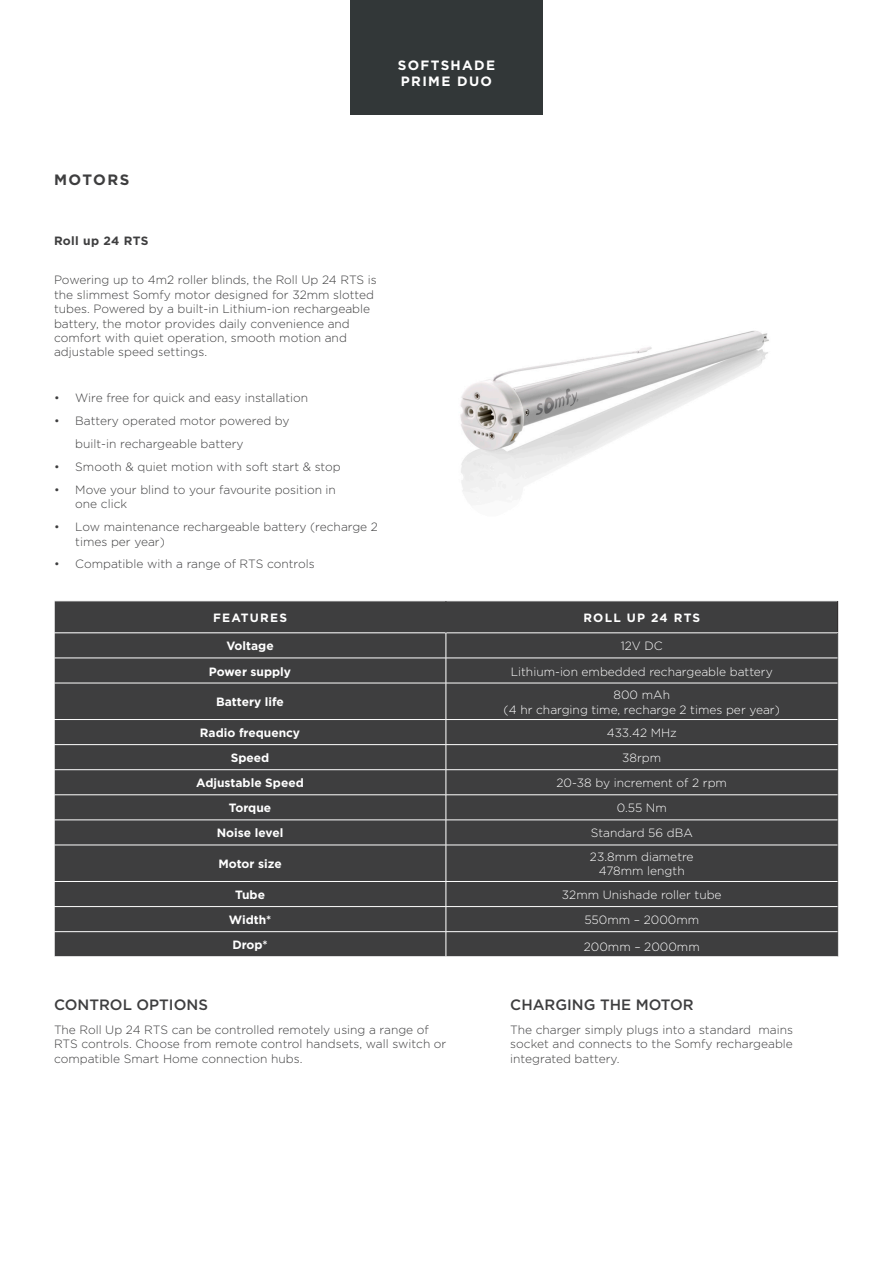
<style>
.page{position:relative;width:893px;height:1263px;background:#fff}
.page>*{position:absolute;margin:0;border:0;box-sizing:border-box;transform-origin:0 0}
.t1{font:500 15px "Gotham HTF";color:#3e3e3f}
.t2{font:700 15px "Gotham HTF";letter-spacing:.1em;color:#3e3e3f}
.t3{font:700 13.5px/16.2px "Gotham HTF";letter-spacing:.1em;color:#fff}
.t4{font:300 12px/14.4px "Gotham HTF";color:#3e3e3f}
.t5{font:300 12px "Gotham HTF";color:#fff}
.t6{font:700 12px "Gotham HTF";color:#fff}
.t7{font:700 12px "Gotham HTF";letter-spacing:.1em;color:#fff}
.t8{font:700 12px "Gotham HTF";letter-spacing:.03em;color:#3e3e3f}
</style>
<div class="page">
<img style="left:460px;top:330px;width:309px;height:169px">
<div style="left:55px;top:602px;width:782px;height:354px;background:#3e3e3f"></div>
<div style="left:55px;top:634px;width:391px;height:322px;background:#3e3e3f"></div>
<hr style="left:54px;top:658px;width:392px;height:1px;background:#fff">
<svg style="left:54px;top:634px;width:1px;height:49px"></svg>
<hr style="left:54px;top:683px;width:392px;height:1px;background:#fff">
<hr style="left:54px;top:719px;width:392px;height:1px;background:#fff">
<hr style="left:54px;top:744px;width:392px;height:1px;background:#fff">
<hr style="left:54px;top:769px;width:392px;height:1px;background:#fff">
<hr style="left:54px;top:794px;width:392px;height:1px;background:#fff">
<hr style="left:54px;top:820px;width:392px;height:1px;background:#fff">
<svg style="left:54px;top:720px;width:1px;height:125px"></svg>
<hr style="left:54px;top:845px;width:392px;height:1px;background:#fff">
<hr style="left:54px;top:881px;width:392px;height:1px;background:#fff">
<hr style="left:54px;top:906px;width:392px;height:1px;background:#fff">
<hr style="left:54px;top:931px;width:392px;height:1px;background:#fff">
<svg style="left:54px;top:882px;width:1px;height:74px"></svg>
<hr style="left:837px;top:601px;width:1px;height:32px;background:#231f20">
<hr style="left:54px;top:633px;width:392px;height:1px;background:#fff">
<svg style="left:446px;top:634px;width:1px;height:49px"></svg>
<hr style="left:446px;top:683px;width:1px;height:36px;background:#fff">
<svg style="left:446px;top:720px;width:1px;height:125px"></svg>
<hr style="left:446px;top:845px;width:1px;height:36px;background:#fff">
<svg style="left:446px;top:882px;width:1px;height:74px"></svg>
<hr style="left:446px;top:633px;width:392px;height:1px;background:#fff">
<svg style="left:837px;top:633px;width:1px;height:50px"></svg>
<hr style="left:837px;top:683px;width:1px;height:36px;background:#3e3e3f">
<svg style="left:837px;top:719px;width:1px;height:126px"></svg>
<hr style="left:837px;top:845px;width:1px;height:36px;background:#3e3e3f">
<svg style="left:837px;top:881px;width:1px;height:75px"></svg>
<hr style="left:446px;top:658px;width:391px;height:1px;background:#fff">
<hr style="left:446px;top:683px;width:391px;height:1px;background:#fff">
<hr style="left:446px;top:719px;width:391px;height:1px;background:#fff">
<hr style="left:446px;top:744px;width:391px;height:1px;background:#fff">
<hr style="left:446px;top:769px;width:391px;height:1px;background:#fff">
<hr style="left:446px;top:794px;width:391px;height:1px;background:#fff">
<hr style="left:446px;top:820px;width:391px;height:1px;background:#fff">
<hr style="left:446px;top:845px;width:391px;height:1px;background:#fff">
<hr style="left:446px;top:881px;width:391px;height:1px;background:#fff">
<hr style="left:446px;top:906px;width:391px;height:1px;background:#fff">
<hr style="left:446px;top:931px;width:391px;height:1px;background:#fff">
<hr style="left:446px;top:601px;width:1px;height:32px;background:#3e3e3f">
<div style="left:350px;top:0;width:193px;height:115px;background:#323738"></div>
<p class="t3" style="left:398px;top:57px;width:99px">SOFTSHADE<br>PRIME DUO</p>
<p class="t2" style="left:54px;top:171px;width:77px">MOTORS</p>
<p class="t8" style="left:54px;top:234px;width:96px">Roll up 24 RTS</p>
<p class="t4" style="left:54px;top:273px;width:324px">Powering up to 4m2 roller blinds, the Roll Up 24 RTS is the slimmest Somfy motor designed for 32mm slotted tubes. Powered by a built-in Lithium-ion rechargeable battery, the motor provides daily convenience and comfort with quiet operation, smooth motion and adjustable speed settings.</p>
<p class="t4" style="left:54px;top:391px;width:256px">• Wire free for quick and easy installation</p>
<p class="t4" style="left:54px;top:413px;width:237px">• Battery operated motor powered by</p>
<p class="t4" style="left:75px;top:436px;width:170px">built-in rechargeable battery</p>
<p class="t4" style="left:54px;top:459px;width:288px">• Smooth &amp; quiet motion with soft start &amp; stop</p>
<p class="t4" style="left:75px;top:482px;width:262px;text-indent:-21px">• Move your blind to your favourite position in one click</p>
<p class="t4" style="left:75px;top:520px;width:304px;text-indent:-21px">• Low maintenance rechargeable battery (recharge 2 times per year)</p>
<p class="t4" style="left:54px;top:557px;width:262px">• Compatible with a range of RTS controls</p>
<p class="t7" style="left:213px;top:611px;width:75px">FEATURES</p>
<p class="t7" style="left:583px;top:611px;width:118px">ROLL UP 24 RTS</p>
<p class="t6" style="left:226px;top:639px;width:49px">Voltage</p>
<p class="t5" style="left:621px;top:640px;width:43px">12V DC</p>
<p class="t6" style="left:209px;top:664px;width:84px">Power supply</p>
<p class="t5" style="left:511px;top:665px;width:264px">Lithium-ion embedded rechargeable battery</p>
<p class="t6" style="left:216px;top:695px;width:69px">Battery life</p>
<p class="t5" style="left:614px;top:688px;width:58px">800 mAh</p>
<p class="t5" style="left:504px;top:703px;width:278px">(4 hr charging time, recharge 2 times per year)</p>
<p class="t6" style="left:200px;top:726px;width:102px">Radio frequency</p>
<p class="t5" style="left:607px;top:726px;width:72px">433.42 MHz</p>
<p class="t6" style="left:231px;top:751px;width:40px">Speed</p>
<p class="t5" style="left:622px;top:751px;width:41px">38rpm</p>
<p class="t6" style="left:196px;top:776px;width:109px">Adjustable Speed</p>
<p class="t5" style="left:557px;top:776px;width:172px">20-38 by increment of 2 rpm</p>
<p class="t6" style="left:229px;top:801px;width:44px">Torque</p>
<p class="t5" style="left:617px;top:802px;width:52px">0.55 Nm</p>
<p class="t6" style="left:217px;top:826px;width:68px">Noise level</p>
<p class="t5" style="left:591px;top:827px;width:104px">Standard 56 dBA</p>
<p class="t6" style="left:218px;top:857px;width:65px">Motor size</p>
<p class="t5" style="left:590px;top:850px;width:105px">23.8mm diametre</p>
<p class="t5" style="left:599px;top:865px;width:87px">478mm length</p>
<p class="t6" style="left:235px;top:888px;width:32px">Tube</p>
<p class="t5" style="left:562px;top:888px;width:161px">32mm Unishade roller tube</p>
<p class="t6" style="left:229px;top:913px;width:44px">Width*</p>
<p class="t5" style="left:584px;top:913px;width:116px">550mm – 2000mm</p>
<p class="t6" style="left:232px;top:938px;width:37px">Drop*</p>
<p class="t5" style="left:584px;top:940px;width:117px">200mm – 2000mm</p>
<p class="t1" style="left:54px;top:996px;width:155px">CONTROL OPTIONS</p>
<p class="t4" style="left:54px;top:1022px;width:394px">The Roll Up 24 RTS can be controlled remotely using a range of<br>RTS controls. Choose from remote control handsets, wall switch or compatible Smart Home connection hubs.</p>
<p class="t1" style="left:510px;top:996px;width:185px">CHARGING THE MOTOR</p>
<p class="t4" style="left:510px;top:1022px;width:284px;text-align:justify">The charger simply plugs into a standard mains socket and connects to the Somfy rechargeable integrated battery.</p>
</div>
